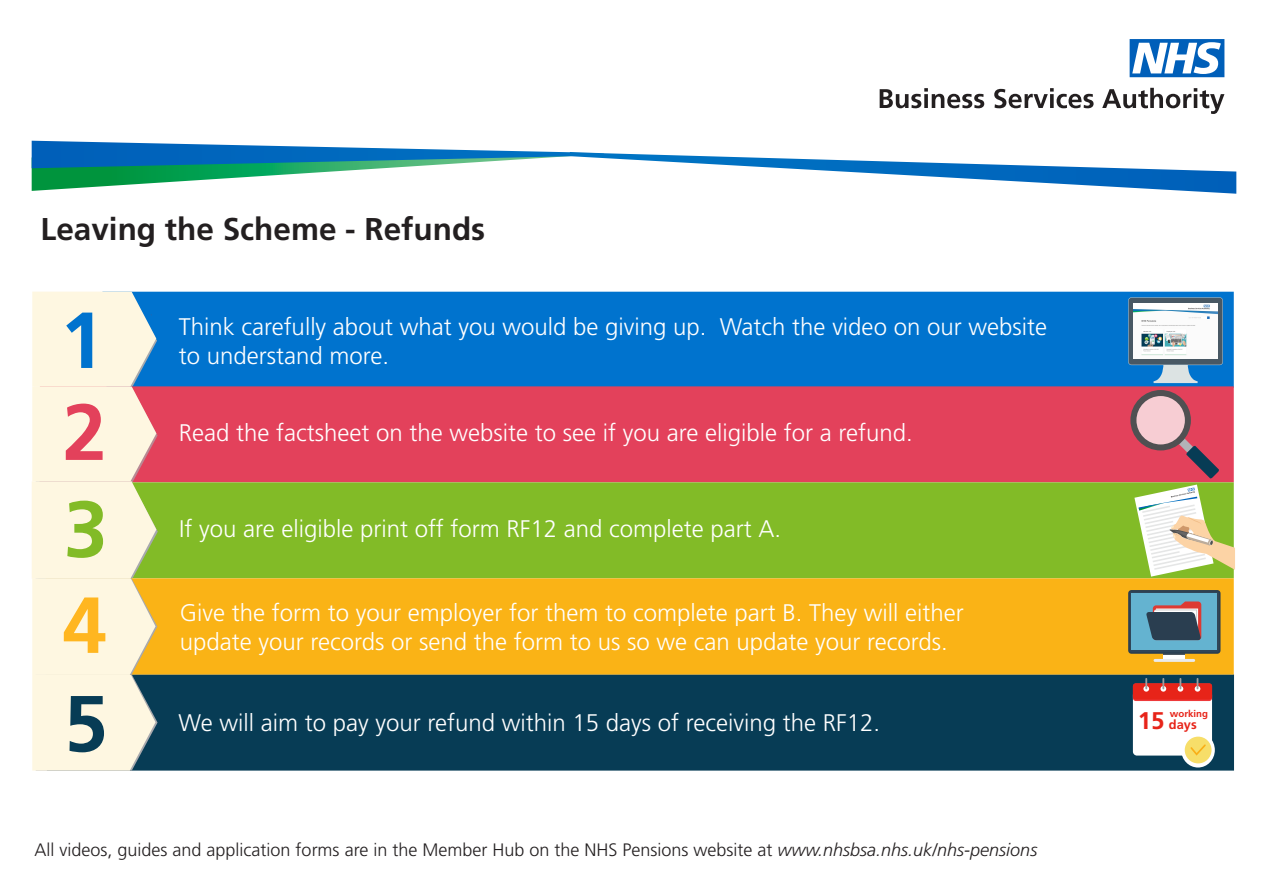
<style>
.page{position:relative;width:1263px;height:893px;background:#fff}
.page>*{position:absolute;margin:0;border:0;box-sizing:border-box;transform-origin:0 0}
.t1{font:700 79.35px "Frutiger LT Std";color:#0073ce}
.t2{font:700 79.35px "Frutiger LT Std";color:#e3415b}
.t3{font:700 79.35px "Frutiger LT Std";color:#82bb27}
.t4{font:700 79.35px "Frutiger LT Std";color:#ffb620}
.t5{font:700 79.35px "Frutiger LT Std";color:#073c55}
.t6{font:700 31.5px "Frutiger LT Std";color:#231f20}
.t7{font:700 24.15px "Frutiger LT Std";color:#e72419}
.t8{font:300 24px/28.8px "Frutiger LT Std";color:#fff}
.t9{font:300 18px "Frutiger LT Std";color:#231f20}
.t10{font:700 12.9px "Frutiger LT Std";color:#e72419}
.t11{font:700 9.6px "Frutiger LT Std";color:#e72419}
.s1{font-style:italic}
</style>
<div class="page">
<svg style="left:32px;top:141px;width:1204px;height:53px"></svg>
<svg style="left:880px;top:88px;width:104px;height:20px"></svg>
<svg style="left:994px;top:88px;width:99px;height:20px"></svg>
<svg style="left:1102px;top:88px;width:122px;height:26px"></svg>
<svg style="left:1129px;top:39px;width:95px;height:38px"></svg>
<div style="left:158px;top:675px;width:1076px;height:96px;background:#073c55"></div>
<div style="left:158px;top:292px;width:1076px;height:94px;background:#0073ce"></div>
<div style="left:39px;top:386px;width:1195px;height:96px;background:#e3415b"></div>
<div style="left:158px;top:482px;width:1076px;height:96px;background:#82bb27"></div>
<div style="left:158px;top:578px;width:1076px;height:97px;background:#fab316"></div>
<svg style="left:32px;top:292px;width:126px;height:479px"></svg>
<div style="left:1133px;top:691px;width:79px;height:65px;background:#fff;border-radius:4px"></div>
<svg style="left:1181px;top:732px;width:34px;height:35px"></svg>
<div style="left:1185px;top:737px;width:26px;height:26px;background:#f7de69;border-radius:50%"></div>
<svg style="left:1190px;top:744px;width:16px;height:12px"></svg>
<div style="left:1133px;top:683px;width:79px;height:18px;background:#ee393a;border-radius:3px"></div>
<div style="left:1133px;top:683px;width:79px;height:17px;background:#e72419;border-radius:3px"></div>
<svg style="left:1143px;top:678px;width:6px;height:14px"></svg>
<svg style="left:1160px;top:678px;width:6px;height:14px"></svg>
<svg style="left:1177px;top:678px;width:6px;height:14px"></svg>
<svg style="left:1195px;top:678px;width:5px;height:14px"></svg>
<svg style="left:1128px;top:297px;width:95px;height:86px"></svg>
<svg style="left:1134px;top:485px;width:101px;height:92px"></svg>
<img style="left:1133px;top:304px;width:85px;height:55px">
<svg style="left:1130px;top:390px;width:89px;height:89px"></svg>
<div style="left:1164px;top:650px;width:21px;height:10px;background:#fff"></div>
<hr style="left:1153px;top:659px;width:42px;height:3px;background:#eaebec">
<svg style="left:1164px;top:654px;width:21px;height:1px"></svg>
<div style="left:1128px;top:590px;width:92px;height:64px;border:2px solid #2a3e50;border-radius:3px"></div>
<div style="left:1131px;top:593px;width:86px;height:57px;background:#64b3d0"></div>
<svg style="left:1146px;top:601px;width:55px;height:39px"></svg>
<h2 class="t6" style="left:41px;top:211px;width:446px">Leaving the Scheme - Refunds</h2>
<h1 class="t1" style="left:60px;top:294px;width:46px">1</h1>
<h1 class="t2" style="left:63px;top:386px;width:46px">2</h1>
<h1 class="t3" style="left:64px;top:483px;width:46px">3</h1>
<h1 class="t4" style="left:63px;top:579px;width:46px">4</h1>
<h1 class="t5" style="left:64px;top:677px;width:46px">5</h1>
<p class="t8" style="left:179px;top:313px;width:870px">Think carefully about what you would be giving up. Watch the video on our website to understand more.</p>
<p class="t8" style="left:179px;top:418px;width:735px">Read the factsheet on the website to see if you are eligible for a refund.</p>
<p class="t8" style="left:179px;top:515px;width:603px">If you are eligible print off form RF12 and complete part A.</p>
<p class="t8" style="left:180px;top:599px;width:786px">Give the form to your employer for them to complete part B. They will either update your records or send the form to us so we can update your records.</p>
<p class="t8" style="left:179px;top:709px;width:703px">We will aim to pay your refund within 15 days of receiving the RF12.</p>
<p class="t9" style="left:35px;top:840px;width:1004px">All videos, guides and application forms are in the Member Hub on the NHS Pensions website at <span class="s1">www.nhsbsa.nhs.uk/nhs-pensions</span></p>
<p class="t11" style="left:1170px;top:708px;width:40px">working</p>
<p class="t7" style="left:1138px;top:706px;width:28px">15</p>
<p class="t10" style="left:1169px;top:717px;width:29px">days</p>
</div>
